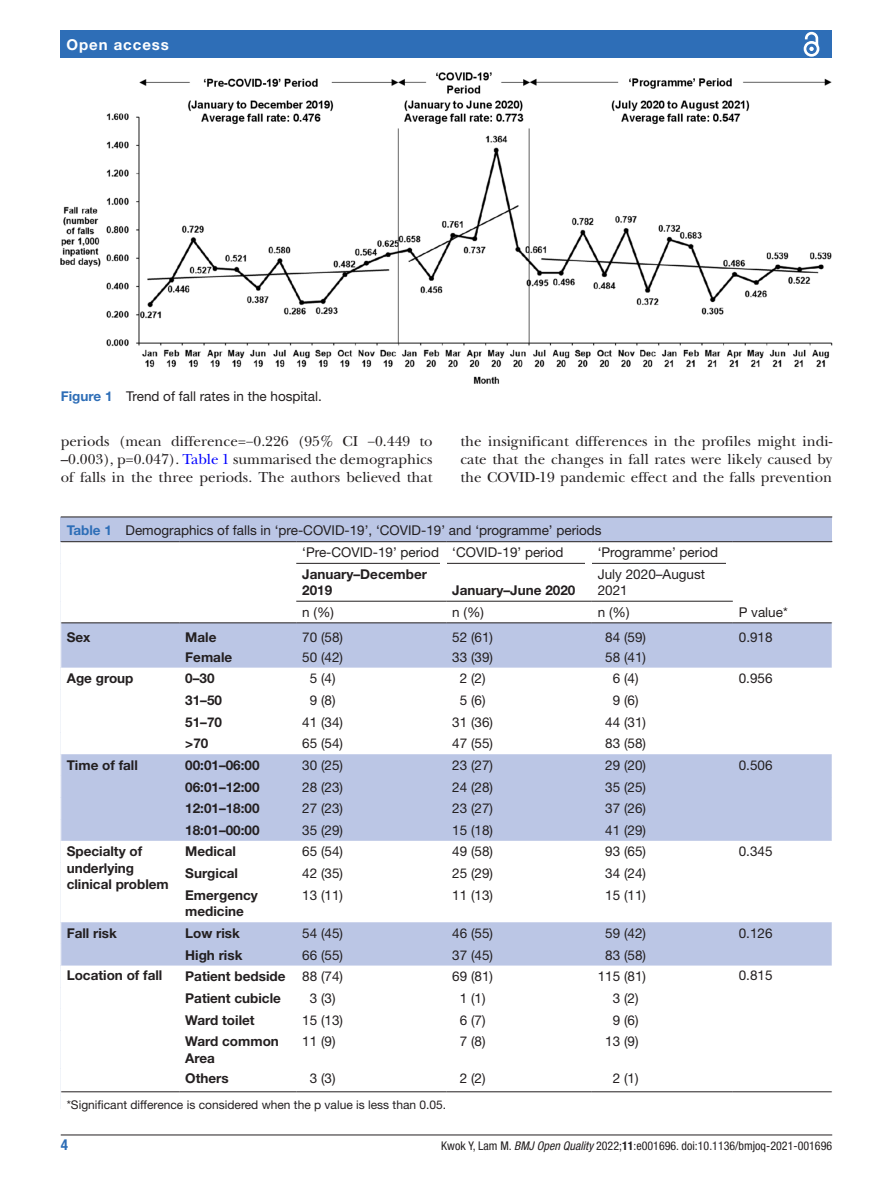
<style>
.page{position:relative;width:893px;height:1191px;background:#fff}
.page>*{position:absolute;margin:0;border:0;box-sizing:border-box;transform-origin:0 0}
.t1{font:15px/18px "New Baskerville";color:#231f20;text-align:justify}
.t2{font:700 15px "Helvetica Neue LT Std";letter-spacing:.065em;color:#fff}
.t3{font:700 condensed 15px "Helvetica Neue LT Std";color:#2e6eb7}
.t4{font:13.5px/22px "Helvetica Neue LT Std";color:#231f20}
.t5{font:700 13.5px/16.5px "Helvetica Neue LT Std";color:#231f20}
.t6{font:condensed 12px "Helvetica Neue LT Std";color:#231f20}
.t7{font:12px "Helvetica Neue LT Std";color:#231f20}
.s1{font-weight:700;color:#2e6eb7}
.s2{color:#00f}
.s3{font-weight:400}
.s4{font-style:italic}
.s5{font-weight:700}
</style>
<div class="page">
<hr style="left:61px;top:1134px;width:771px;height:1px;background:#231f20">
<div style="left:61px;top:31px;width:771px;height:27px;background:#2e6eb7"></div>
<svg style="left:803px;top:31px;width:17px;height:26px"></svg>
<div style="left:61px;top:517px;width:771px;height:592px;background:#bbc6e5"></div>
<hr style="left:61px;top:516px;width:771px;height:1px;background:#231f20">
<svg style="left:61px;top:542px;width:771px;height:567px;fill:#fff"></svg>
<hr style="left:61px;top:622px;width:118px;height:1px;background:#231f20">
<hr style="left:179px;top:622px;width:117px;height:1px;background:#231f20">
<hr style="left:733px;top:622px;width:99px;height:1px;background:#231f20">
<hr style="left:733px;top:1091px;width:99px;height:1px;background:#231f20">
<hr style="left:61px;top:541px;width:118px;height:1px;background:#231f20">
<hr style="left:179px;top:541px;width:117px;height:1px;background:#231f20">
<hr style="left:296px;top:541px;width:150px;height:1px;background:#231f20">
<hr style="left:446px;top:541px;width:146px;height:1px;background:#231f20">
<hr style="left:592px;top:541px;width:141px;height:1px;background:#231f20">
<hr style="left:733px;top:541px;width:99px;height:1px;background:#231f20">
<hr style="left:296px;top:563px;width:150px;height:1px;background:#231f20">
<hr style="left:446px;top:563px;width:146px;height:1px;background:#231f20">
<hr style="left:592px;top:563px;width:141px;height:1px;background:#231f20">
<hr style="left:296px;top:601px;width:150px;height:1px;background:#231f20">
<hr style="left:296px;top:622px;width:150px;height:1px;background:#231f20">
<hr style="left:446px;top:601px;width:146px;height:1px;background:#231f20">
<hr style="left:446px;top:622px;width:146px;height:1px;background:#231f20">
<hr style="left:592px;top:601px;width:141px;height:1px;background:#231f20">
<hr style="left:592px;top:622px;width:141px;height:1px;background:#231f20">
<hr style="left:179px;top:1091px;width:117px;height:1px;background:#231f20">
<hr style="left:296px;top:1091px;width:150px;height:1px;background:#231f20">
<hr style="left:446px;top:1091px;width:146px;height:1px;background:#231f20">
<hr style="left:61px;top:1091px;width:118px;height:1px;background:#231f20">
<hr style="left:592px;top:1091px;width:141px;height:1px;background:#231f20">
<svg style="left:60px;top:542px;width:1px;height:21px"></svg>
<svg style="left:60px;top:601px;width:1px;height:283px"></svg>
<svg style="left:60px;top:922px;width:1px;height:108px"></svg>
<svg style="left:60px;top:1068px;width:1px;height:41px"></svg>
<hr style="left:67px;top:1108px;width:765px;height:2px;background:#fff">
<svg style="left:440px;top:561px;width:6px;height:4px"></svg>
<svg style="left:586px;top:561px;width:6px;height:4px"></svg>
<svg style="left:727px;top:561px;width:6px;height:4px"></svg>
<img style="left:61px;top:73px;width:771px;height:310px">
<p class="t2" style="left:66px;top:35px;width:104px">Open access</p>
<p class="t4" style="left:61px;top:385px;width:263px"><span class="s1">Figure 1</span> Trend of fall rates in the hospital.</p>
<p class="t1" style="left:61px;top:432px;width:373px">periods (mean difference=−0.226 (95% CI −0.449 to –0.003), p=0.047). <span class="s2">Table 1</span> summarised the demographics of falls in the three periods. The authors believed that</p>
<p class="t1" style="left:460px;top:432px;width:373px">the insignificant differences in the profiles might indi&shy;cate that the changes in fall rates were likely caused by the COVID-19 pandemic effect and the falls prevention</p>
<p class="t4" style="left:302px;top:519px;width:301px;text-indent:-236px"><span class="s1">Table 1</span> Demographics of falls in ‘pre-COVID-19’, ‘COVID-19’ and ‘programme’ periods ‘Pre-COVID-19’ period ‘COVID-19’ period</p>
<p class="t4" style="left:598px;top:541px;width:122px">‘Programme’ period</p>
<p class="t5" style="left:302px;top:566px;width:126px">January–December<br>2019</p>
<p class="t5" style="left:452px;top:582px;width:125px">January–June 2020</p>
<p class="t4" style="left:598px;top:566px;width:109px;line-height:16.2px">July 2020–August<br>2021</p>
<p class="t4" style="left:302px;top:601px;width:33px">n (%)</p>
<p class="t4" style="left:452px;top:601px;width:33px">n (%)</p>
<p class="t4" style="left:598px;top:601px;width:33px">n (%)</p>
<p class="t4" style="left:739px;top:601px;width:51px">P value*</p>
<p class="t5" style="left:67px;top:628px;width:25px">Sex</p>
<p class="t5" style="left:185px;top:628px;width:33px">Male</p>
<p class="t4" style="left:302px;top:625px;width:42px">70 (58)</p>
<p class="t4" style="left:452px;top:625px;width:42px">52 (61)</p>
<p class="t4" style="left:605px;top:625px;width:42px">84 (59)</p>
<p class="t4" style="left:739px;top:625px;width:35px">0.918</p>
<p class="t5" style="left:185px;top:648px;width:48px">Female</p>
<p class="t4" style="left:302px;top:645px;width:42px">50 (42)</p>
<p class="t4" style="left:452px;top:645px;width:42px">33 (39)</p>
<p class="t4" style="left:605px;top:645px;width:42px">58 (41)</p>
<p class="t5" style="left:67px;top:670px;width:68px">Age group</p>
<p class="t5" style="left:185px;top:670px;width:31px">0–30</p>
<p class="t4" style="left:310px;top:667px;width:27px">5 (4)</p>
<p class="t4" style="left:460px;top:667px;width:27px">2 (2)</p>
<p class="t4" style="left:613px;top:667px;width:27px">6 (4)</p>
<p class="t4" style="left:739px;top:667px;width:35px">0.956</p>
<p class="t5" style="left:185px;top:691px;width:38px">31–50</p>
<p class="t4" style="left:310px;top:689px;width:27px">9 (8)</p>
<p class="t4" style="left:460px;top:689px;width:27px">5 (6)</p>
<p class="t4" style="left:613px;top:689px;width:27px">9 (6)</p>
<p class="t5" style="left:185px;top:713px;width:38px">51–70</p>
<p class="t4" style="left:302px;top:710px;width:42px">41 (34)</p>
<p class="t4" style="left:452px;top:710px;width:42px">31 (36)</p>
<p class="t4" style="left:605px;top:710px;width:42px">44 (31)</p>
<p class="t5" style="left:185px;top:735px;width:25px">&gt;70</p>
<p class="t4" style="left:302px;top:732px;width:42px">65 (54)</p>
<p class="t4" style="left:452px;top:732px;width:42px">47 (55)</p>
<p class="t4" style="left:605px;top:732px;width:42px">83 (58)</p>
<p class="t5" style="left:67px;top:756px;width:73px">Time of fall</p>
<p class="t5" style="left:185px;top:756px;width:76px">00:01–06:00</p>
<p class="t4" style="left:302px;top:754px;width:42px">30 (25)</p>
<p class="t4" style="left:452px;top:754px;width:42px">23 (27)</p>
<p class="t4" style="left:605px;top:754px;width:42px">29 (20)</p>
<p class="t4" style="left:739px;top:754px;width:35px">0.506</p>
<p class="t5" style="left:185px;top:778px;width:76px">06:01–12:00</p>
<p class="t4" style="left:302px;top:775px;width:42px">28 (23)</p>
<p class="t4" style="left:452px;top:775px;width:42px">24 (28)</p>
<p class="t4" style="left:605px;top:775px;width:42px">35 (25)</p>
<p class="t5" style="left:185px;top:800px;width:76px">12:01–18:00</p>
<p class="t4" style="left:302px;top:797px;width:42px">27 (23)</p>
<p class="t4" style="left:452px;top:797px;width:42px">23 (27)</p>
<p class="t4" style="left:605px;top:797px;width:42px">37 (26)</p>
<p class="t5" style="left:185px;top:821px;width:76px">18:01–00:00</p>
<p class="t4" style="left:302px;top:819px;width:42px">35 (29)</p>
<p class="t4" style="left:452px;top:819px;width:42px">15 (18)</p>
<p class="t4" style="left:605px;top:819px;width:42px">41 (29)</p>
<p class="t5" style="left:67px;top:843px;width:104px">Specialty of underlying clinical problem</p>
<p class="t5" style="left:185px;top:843px;width:52px">Medical</p>
<p class="t4" style="left:302px;top:840px;width:42px">65 (54)</p>
<p class="t4" style="left:452px;top:840px;width:42px">49 (58)</p>
<p class="t4" style="left:605px;top:840px;width:42px">93 (65)</p>
<p class="t4" style="left:739px;top:840px;width:35px">0.345</p>
<p class="t5" style="left:185px;top:864px;width:54px">Surgical</p>
<p class="t4" style="left:302px;top:862px;width:42px">42 (35)</p>
<p class="t4" style="left:452px;top:862px;width:42px">25 (29)</p>
<p class="t4" style="left:605px;top:862px;width:42px">34 (24)</p>
<p class="t5" style="left:185px;top:886px;width:74px">Emergency medicine</p>
<p class="t4" style="left:302px;top:883px;width:42px">13 (11)</p>
<p class="t4" style="left:452px;top:883px;width:42px">11 (13)</p>
<p class="t4" style="left:605px;top:883px;width:42px">15 (11)</p>
<p class="t5" style="left:67px;top:924px;width:52px">Fall risk</p>
<p class="t5" style="left:185px;top:924px;width:56px">Low risk</p>
<p class="t4" style="left:302px;top:922px;width:42px">54 (45)</p>
<p class="t4" style="left:452px;top:922px;width:42px">46 (55)</p>
<p class="t4" style="left:605px;top:922px;width:42px">59 (42)</p>
<p class="t4" style="left:739px;top:922px;width:35px">0.126</p>
<p class="t5" style="left:185px;top:946px;width:59px">High risk</p>
<p class="t4" style="left:302px;top:943px;width:42px">66 (55)</p>
<p class="t4" style="left:452px;top:943px;width:42px">37 (45)</p>
<p class="t4" style="left:605px;top:943px;width:42px">83 (58)</p>
<p class="t5" style="left:67px;top:966px;width:97px">Location of fall</p>
<p class="t5" style="left:185px;top:968px;width:159px">Patient bedside <span class="s3">88 (74)</span></p>
<p class="t4" style="left:452px;top:965px;width:42px">69 (81)</p>
<p class="t4" style="left:598px;top:965px;width:50px">115 (81)</p>
<p class="t4" style="left:739px;top:963px;width:35px">0.815</p>
<p class="t5" style="left:185px;top:989px;width:97px">Patient cubicle</p>
<p class="t4" style="left:310px;top:987px;width:27px">3 (3)</p>
<p class="t4" style="left:460px;top:987px;width:27px">1 (1)</p>
<p class="t4" style="left:613px;top:987px;width:27px">3 (2)</p>
<p class="t5" style="left:185px;top:1011px;width:71px">Ward toilet</p>
<p class="t4" style="left:302px;top:1008px;width:42px">15 (13)</p>
<p class="t4" style="left:460px;top:1008px;width:27px">6 (7)</p>
<p class="t4" style="left:613px;top:1008px;width:27px">9 (6)</p>
<p class="t5" style="left:185px;top:1032px;width:95px">Ward common<br>Area</p>
<p class="t4" style="left:302px;top:1030px;width:35px">11 (9)</p>
<p class="t4" style="left:460px;top:1030px;width:27px">7 (8)</p>
<p class="t4" style="left:605px;top:1030px;width:35px">13 (9)</p>
<p class="t5" style="left:185px;top:1069px;width:45px">Others</p>
<p class="t4" style="left:310px;top:1066px;width:27px">3 (3)</p>
<p class="t4" style="left:460px;top:1066px;width:27px">2 (2)</p>
<p class="t4" style="left:613px;top:1066px;width:27px">2 (1)</p>
<p class="t7" style="left:67px;top:1098px;width:381px">*Significant difference is considered when the p value is less than 0.05.</p>
<p class="t3" style="left:61px;top:1135px;width:9px">4</p>
<p class="t6" style="left:441px;top:1138px;width:392px">Kwok Y, Lam M. <span class="s4">BMJ Open Quality</span> 2022;<span class="s5">11</span>:e001696. doi:10.1136/bmjoq-2021-001696</p>
</div>
